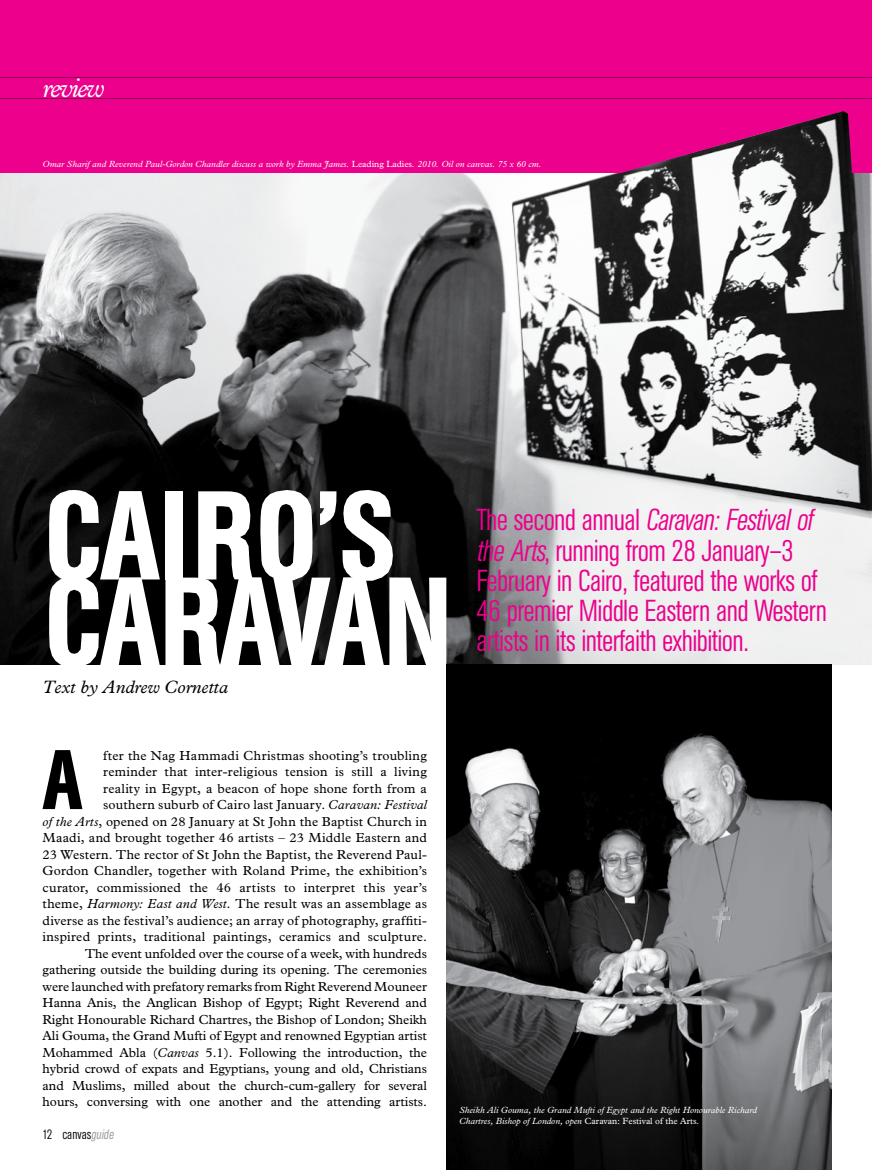
<style>
.page{position:relative;width:872px;height:1170px;background:#fff}
.page>*{position:absolute;margin:0;border:0;box-sizing:border-box;transform-origin:0 0}
.t1{font:500 124.8px "AG Buch Condensed BQ";color:#fff}
.t2{font:500 83.25px "AG Buch Condensed BQ";color:#000}
.t3{font:300 30px/30px "AG Buch Condensed BQ";letter-spacing:-.02em;color:#ec008c}
.t4{font:italic 27px "M Plantin";letter-spacing:-.06em;color:#fff}
.t5{font:italic 18px "M Plantin";color:#000}
.t6{font:300 13.5px "AG Buch Condensed BQ";color:#000}
.t7{font:13.2px/16.5px "M Plantin";letter-spacing:.005em;color:#000;text-align:right}
.t8{font:italic 9px/10.8px "M Plantin";color:#fff}
.s1{font-style:normal}
.s2{font-style:italic}
.s3{font-style:italic;color:#939598}
</style>
<div class="page">
<img style="left:0;top:173px;width:872px;height:491px">
<div style="left:0;top:0;width:872px;height:173px;background:#ec008c"></div>
<img style="left:446px;top:664px;width:385px;height:505px">
<img style="left:512px;top:111px;width:357px;height:397px">
<h3 class="t4" style="left:43px;top:73px;width:63px">review</h3>
<p class="t8" style="left:43px;top:159px;width:500px">Omar Sharif and Reverend Paul-Gordon Chandler discuss a work by Emma James. <span class="s1">Leading Ladies</span>. 2010. Oil on canvas. 75 x 60 cm.</p>
<h1 class="t1" style="left:44px;top:465px;width:111px">CAIRO</h1>
<h1 class="t1" style="left:314px;top:465px;width:76px">’S</h1>
<h1 class="t1" style="left:44px;top:551px;width:115px">CARAVAN</h1>
<h3 class="t5" style="left:43px;top:677px;width:187px">Text by Andrew Cornetta</h3>
<h3 class="t3" style="left:476px;top:506px;width:352px">The second annual <span class="s2">Caravan: Festival of the Arts</span>, running from 28 January–3<br>February in Cairo, featured the works of 46 premier Middle Eastern and Western artists in its interfaith exhibition.</h3>
<h2 class="t2" style="left:43px;top:733px;width:41px">A</h2>
<p class="t7" style="left:43px;top:747px;width:386px">fter the Nag Hammadi Christmas shooting’s troubling<br>reminder that inter-religious tension is still a living<br>reality in Egypt, a beacon of hope shone forth from a<br>southern suburb of Cairo last January. <span class="s2">Caravan: Festival<br>of the Arts</span>, opened on 28 January at St John the Baptist Church in Maadi, and brought together 46 artists – 23 Middle Eastern and 23 Western. The rector of St John the Baptist, the Reverend Paul-Gordon Chandler, together with Roland Prime, the exhibition’s curator, commissioned the 46 artists to interpret this year’s theme, <span class="s2">Harmony: East and West.</span> The result was an assemblage as diverse as the festival’s audience; an array of photography, graffiti&shy;inspired prints, traditional paintings, ceramics and sculpture.<br>The event unfolded over the course of a week, with hundreds gathering outside the building during its opening. The ceremonies were launched with prefatory remarks from Right Reverend Mouneer Hanna Anis, the Anglican Bishop of Egypt; Right Reverend and Right Honourable Richard Chartres, the Bishop of London; Sheikh Ali Gouma, the Grand Mufti of Egypt and renowned Egyptian artist Mohammed Abla (<span class="s2">Canvas</span> 5.1). Following the introduction, the hybrid crowd of expats and Egyptians, young and old, Christians and Muslims, milled about the church-cum-gallery for several hours, conversing with one another and the attending artists.</p>
<p class="t6" style="left:42px;top:1126px;width:73px">12 canvas<span class="s3">guide</span></p>
<p class="t8" style="left:459px;top:1104px;width:299px">Sheikh Ali Gouma, the Grand Mufti of Egypt and the Right Honourable Richard<br>Chartres, Bishop of London, open <span class="s1">Caravan: Festival of the Arts.</span></p>
</div>
